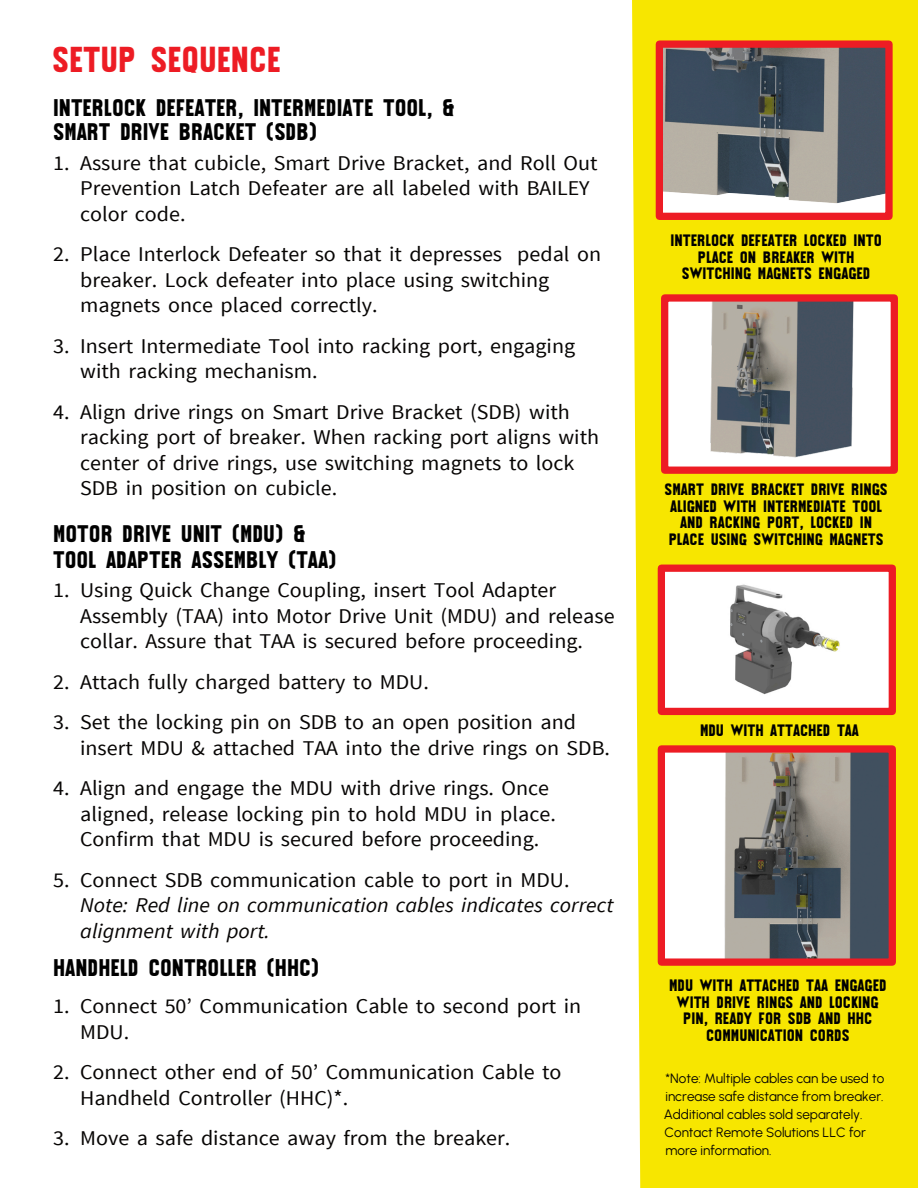
<style>
.page{position:relative;width:918px;height:1188px;background:#fff}
.page>*{position:absolute;margin:0;border:0;box-sizing:border-box;transform-origin:0 0}
.t1{font:800 36px "Galhau Display";color:#ed1c24}
.t2{font:800 24px "Galhau Display";color:#000}
.t3{font:21px "Source Sans Pro";color:#070504;scale:1.05 1}
.t4{font:italic 21px "Source Sans Pro";color:#070504;scale:1.05 1}
.t5{font:800 16.5px "Galhau Display";color:#000}
.t6{font:13.5px "Urbanist";color:#070504}
</style>
<div class="page">
<div style="left:632px;top:0;width:286px;height:1188px;background:#f7e600"></div>
<img style="left:666px;top:573px;width:222px;height:134px">
<div style="left:658px;top:565px;width:238px;height:150px;border:7px solid #ed1c24"></div>
<img style="left:666px;top:753px;width:222px;height:205px">
<div style="left:658px;top:745px;width:238px;height:221px;border:7px solid #ed1c24"></div>
<img style="left:664px;top:48px;width:221px;height:164px">
<div style="left:656px;top:40px;width:237px;height:180px;border:7px solid #ed1c24"></div>
<img style="left:669px;top:302px;width:221px;height:164px">
<div style="left:661px;top:294px;width:237px;height:180px;border:7px solid #ed1c24"></div>
<p class="t1" style="left:52px;top:45px;width:230px">SETUP SEQUENCE</p>
<p class="t2" style="left:53px;top:98px;width:403px">INTERLOCK DEFEATER, INTERMEDIATE TOOL, &amp;</p>
<p class="t2" style="left:53px;top:122px;width:266px">SMART DRIVE BRACKET (SDB)</p>
<p class="t3" style="left:53px;top:154px;width:520px">1. Assure that cubicle, Smart Drive Bracket, and Roll Out</p>
<p class="t3" style="left:80px;top:180px;width:487px">Prevention Latch Defeater are all labeled with BAILEY</p>
<p class="t3" style="left:80px;top:205px;width:102px">color code.</p>
<p class="t3" style="left:53px;top:246px;width:523px">2. Place Interlock Defeater so that it depresses pedal on</p>
<p class="t3" style="left:80px;top:271px;width:448px">breaker. Lock defeater into place using switching</p>
<p class="t3" style="left:80px;top:297px;width:285px">magnets once placed correctly.</p>
<p class="t3" style="left:53px;top:337px;width:499px">3. Insert Intermediate Tool into racking port, engaging</p>
<p class="t3" style="left:80px;top:363px;width:228px">with racking mechanism.</p>
<p class="t3" style="left:53px;top:403px;width:494px">4. Align drive rings on Smart Drive Bracket (SDB) with</p>
<p class="t3" style="left:80px;top:429px;width:496px">racking port of breaker. When racking port aligns with</p>
<p class="t3" style="left:80px;top:454px;width:472px">center of drive rings, use switching magnets to lock</p>
<p class="t3" style="left:80px;top:480px;width:246px">SDB in position on cubicle.</p>
<p class="t2" style="left:53px;top:524px;width:254px">MOTOR DRIVE UNIT (MDU) &amp;</p>
<p class="t2" style="left:53px;top:550px;width:285px">TOOL ADAPTER ASSEMBLY (TAA)</p>
<p class="t3" style="left:53px;top:582px;width:481px">1. Using Quick Change Coupling, insert Tool Adapter</p>
<p class="t3" style="left:80px;top:607px;width:511px">Assembly (TAA) into Motor Drive Unit (MDU) and release</p>
<p class="t3" style="left:80px;top:633px;width:480px">collar. Assure that TAA is secured before proceeding.</p>
<p class="t3" style="left:53px;top:673px;width:359px">2. Attach fully charged battery to MDU.</p>
<p class="t3" style="left:53px;top:714px;width:499px">3. Set the locking pin on SDB to an open position and</p>
<p class="t3" style="left:80px;top:739px;width:506px">insert MDU &amp; attached TAA into the drive rings on SDB.</p>
<p class="t3" style="left:53px;top:780px;width:474px">4. Align and engage the MDU with drive rings. Once</p>
<p class="t3" style="left:80px;top:805px;width:455px">aligned, release locking pin to hold MDU in place.</p>
<p class="t3" style="left:80px;top:831px;width:439px">Confirm that MDU is secured before proceeding.</p>
<p class="t3" style="left:53px;top:871px;width:493px">5. Connect SDB communication cable to port in MDU.</p>
<p class="t4" style="left:80px;top:897px;width:510px">Note: Red line on communication cables indicates correct</p>
<p class="t4" style="left:80px;top:922px;width:182px">alignment with port.</p>
<p class="t2" style="left:53px;top:958px;width:268px">HANDHELD CONTROLLER (HHC)</p>
<p class="t3" style="left:53px;top:997px;width:504px">1. Connect 50’ Communication Cable to second port in</p>
<p class="t3" style="left:80px;top:1023px;width:48px">MDU.</p>
<p class="t3" style="left:53px;top:1063px;width:486px">2. Connect other end of 50’ Communication Cable to</p>
<p class="t3" style="left:80px;top:1089px;width:257px">Handheld Controller (HHC)*.</p>
<p class="t3" style="left:53px;top:1129px;width:437px">3. Move a safe distance away from the breaker.</p>
<p class="t5" style="left:671px;top:234px;width:213px">INTERLOCK DEFEATER LOCKED INTO</p>
<p class="t5" style="left:698px;top:250px;width:158px">PLACE ON BREAKER WITH</p>
<p class="t5" style="left:682px;top:267px;width:190px">SWITCHING MAGNETS ENGAGED</p>
<p class="t5" style="left:665px;top:483px;width:225px">SMART DRIVE BRACKET DRIVE RINGS</p>
<p class="t5" style="left:670px;top:500px;width:213px">ALIGNED WITH INTERMEDIATE TOOL</p>
<p class="t5" style="left:680px;top:516px;width:194px">AND RACKING PORT, LOCKED IN</p>
<p class="t5" style="left:669px;top:533px;width:216px">PLACE USING SWITCHING MAGNETS</p>
<p class="t5" style="left:700px;top:724px;width:160px">MDU WITH ATTACHED TAA</p>
<p class="t5" style="left:669px;top:979px;width:219px">MDU WITH ATTACHED TAA ENGAGED</p>
<p class="t5" style="left:677px;top:996px;width:203px">WITH DRIVE RINGS AND LOCKING</p>
<p class="t5" style="left:683px;top:1012px;width:191px">PIN, READY FOR SDB AND HHC</p>
<p class="t5" style="left:706px;top:1029px;width:145px">COMMUNICATION CORDS</p>
<p class="t6" style="left:665px;top:1070px;width:220px">*Note: Multiple cables can be used to</p>
<p class="t6" style="left:665px;top:1088px;width:220px">increase safe distance from breaker.</p>
<p class="t6" style="left:664px;top:1106px;width:201px">Additional cables sold separately.</p>
<p class="t6" style="left:665px;top:1124px;width:203px">Contact Remote Solutions LLC for</p>
<p class="t6" style="left:665px;top:1142px;width:108px">more information.</p>
</div>
